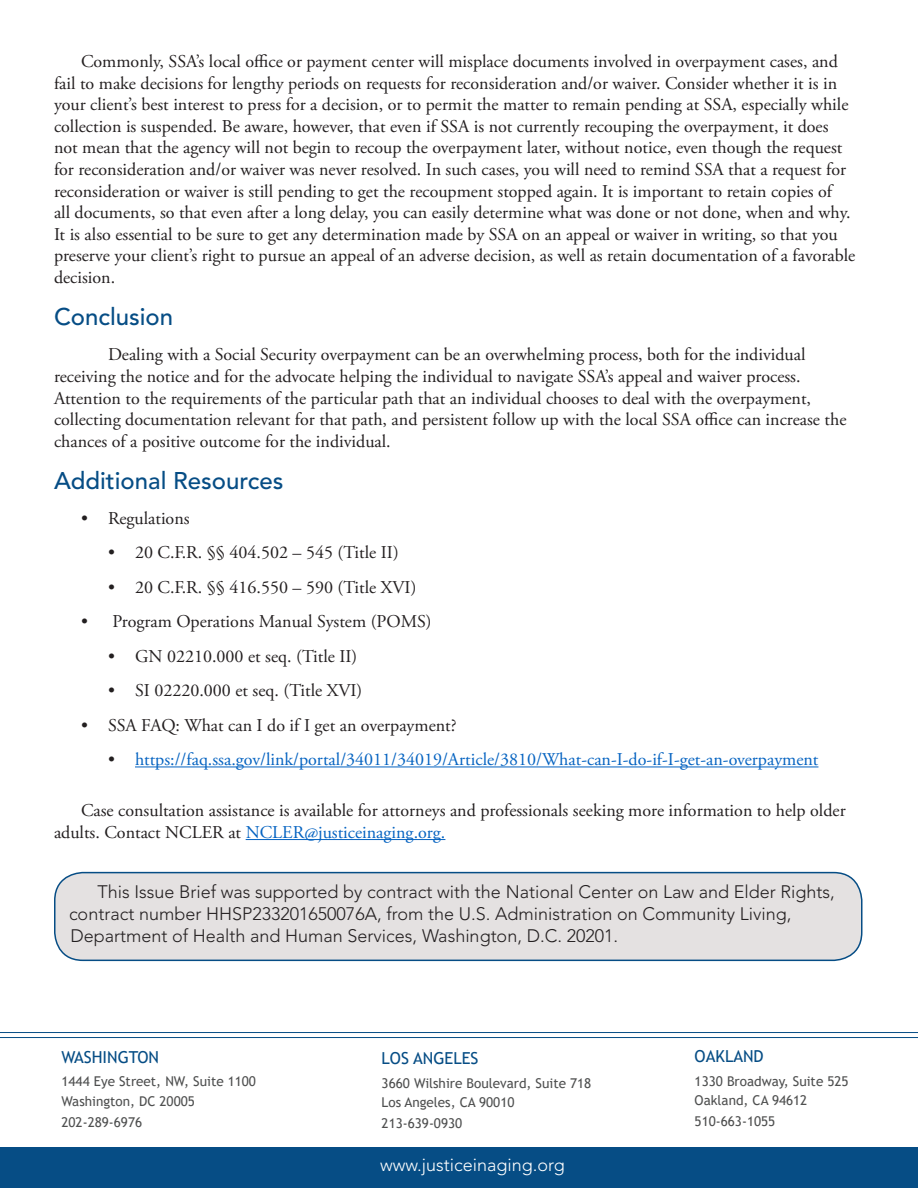
<style>
.page{position:relative;width:918px;height:1188px;background:#fff}
.page>*{position:absolute;margin:0;border:0;box-sizing:border-box;transform-origin:0 0}
.Section_Headers{font:500 24px "Avenir LT Std";color:#064d85}
.Body_Text{font:18px/21.6px "Adobe Garamond Pro";color:#231f20}
.t1{font:300 18px/21.8px "Avenir LT Std";color:#231f20}
.t2{font:18px "Adobe Garamond Pro";color:#0563c1}
.t3{font:300 18px "Avenir LT Std";color:#fff}
.t4{font:16.5px "Trebuchet MS";color:#064d85}
.t5{font:13.5px/19.5px "Trebuchet MS";color:#4f5050}
.s1{color:#231f20}
.s2{color:#0563c1}
</style>
<div class="page">
<div style="left:0;top:1148px;width:918px;height:40px;background:#064d85"></div>
<hr style="left:0;top:1032px;width:918px;height:1px;background:#064d85">
<hr style="left:0;top:1037px;width:918px;height:1px;background:#064d85">
<hr style="left:135px;top:766px;width:683px;height:1px;background:#0563c1">
<hr style="left:246px;top:839px;width:199px;height:1px;background:#0563c1">
<div style="left:55px;top:873px;width:807px;height:87px;background:#e4e1e1;border-radius:28px"></div>
<div style="left:54px;top:872px;width:809px;height:89px;border:2px solid #064d85;border-radius:28px"></div>
<p class="Body_Text" style="left:54px;top:51px;width:803px;text-indent:27px">Commonly, SSA’s local office or payment center will misplace documents involved in overpayment cases, and fail to make decisions for lengthy periods on requests for reconsideration and/or waiver. Consider whether it is in your client’s best interest to press for a decision, or to permit the matter to remain pending at SSA, especially while collection is suspended. Be aware, however, that even if SSA is not currently recouping the overpayment, it does not mean that the agency will not begin to recoup the overpayment later, without notice, even though the request for reconsideration and/or waiver was never resolved. In such cases, you will need to remind SSA that a request for reconsideration or waiver is still pending to get the recoupment stopped again. It is important to retain copies of<br>all documents, so that even after a long delay, you can easily determine what was done or not done, when and why.<br>It is also essential to be sure to get any determination made by SSA on an appeal or waiver in writing, so that you preserve your client’s right to pursue an appeal of an adverse decision, as well as retain documentation of a favorable decision.</p>
<p class="Section_Headers" style="left:54px;top:303px;width:121px">Conclusion</p>
<p class="Body_Text" style="left:54px;top:345px;width:794px;text-indent:54px">Dealing with a Social Security overpayment can be an overwhelming process, both for the individual receiving the notice and for the advocate helping the individual to navigate SSA’s appeal and waiver process.<br>Attention to the requirements of the particular path that an individual chooses to deal with the overpayment, collecting documentation relevant for that path, and persistent follow up with the local SSA office can increase the chances of a positive outcome for the individual.</p>
<p class="Section_Headers" style="left:54px;top:467px;width:231px">Additional Resources</p>
<p class="Body_Text" style="left:81px;top:508px;width:110px">• Regulations</p>
<p class="Body_Text" style="left:108px;top:542px;width:292px">• 20 C.F.R. §§ 404.502 – 545 (Title II)</p>
<p class="Body_Text" style="left:108px;top:577px;width:310px">• 20 C.F.R. §§ 416.550 – 590 (Title XVI)</p>
<p class="Body_Text" style="left:81px;top:611px;width:352px">• Program Operations Manual System (POMS)</p>
<p class="Body_Text" style="left:108px;top:646px;width:251px">• GN 02210.000 et seq. (Title II)</p>
<p class="Body_Text" style="left:108px;top:680px;width:256px">• SI 02220.000 et seq. (Title XVI)</p>
<p class="Body_Text" style="left:81px;top:715px;width:377px">• SSA FAQ: What can I do if I get an overpayment?</p>
<p class="t2" style="left:108px;top:749px;width:712px"><span class="s1">•</span> https://faq.ssa.gov/link/portal/34011/34019/Article/3810/What-can-I-do-if-I-get-an-overpayment</p>
<p class="Body_Text" style="left:54px;top:800px;width:793px;text-indent:27px">Case consultation assistance is available for attorneys and professionals seeking more information to help older adults. Contact NCLER at <span class="s2">NCLER@justiceinaging.org.</span></p>
<p class="t1" style="left:69px;top:881px;width:767px;text-indent:28px">This Issue Brief was supported by contract with the National Center on Law and Elder Rights, contract number HHSP233201650076A, from the U.S. Administration on Community Living,<br>Department of Health and Human Services, Washington, D.C. 20201.</p>
<p class="t4" style="left:62px;top:1047px;width:99px">WASHINGTON</p>
<p class="t5" style="left:62px;top:1072px;width:196px">1444 Eye Street, NW, Suite 1100<br>Washington, DC 20005</p>
<p class="t5" style="left:62px;top:1112px;width:82px">202-289-6976</p>
<p class="t4" style="left:382px;top:1047px;width:98px">LOS ANGELES</p>
<p class="t5" style="left:382px;top:1073px;width:211px">3660 Wilshire Boulevard, Suite 718<br>Los Angeles, CA 90010</p>
<p class="t5" style="left:382px;top:1114px;width:82px">213-639-0930</p>
<p class="t3" style="left:380px;top:1155px;width:186px">www.justiceinaging.org</p>
<p class="t4" style="left:695px;top:1046px;width:71px">OAKLAND</p>
<p class="t5" style="left:695px;top:1071px;width:155px">1330 Broadway, Suite 525<br>Oakland, CA 94612</p>
<p class="t5" style="left:695px;top:1112px;width:82px">510-663-1055</p>
</div>
